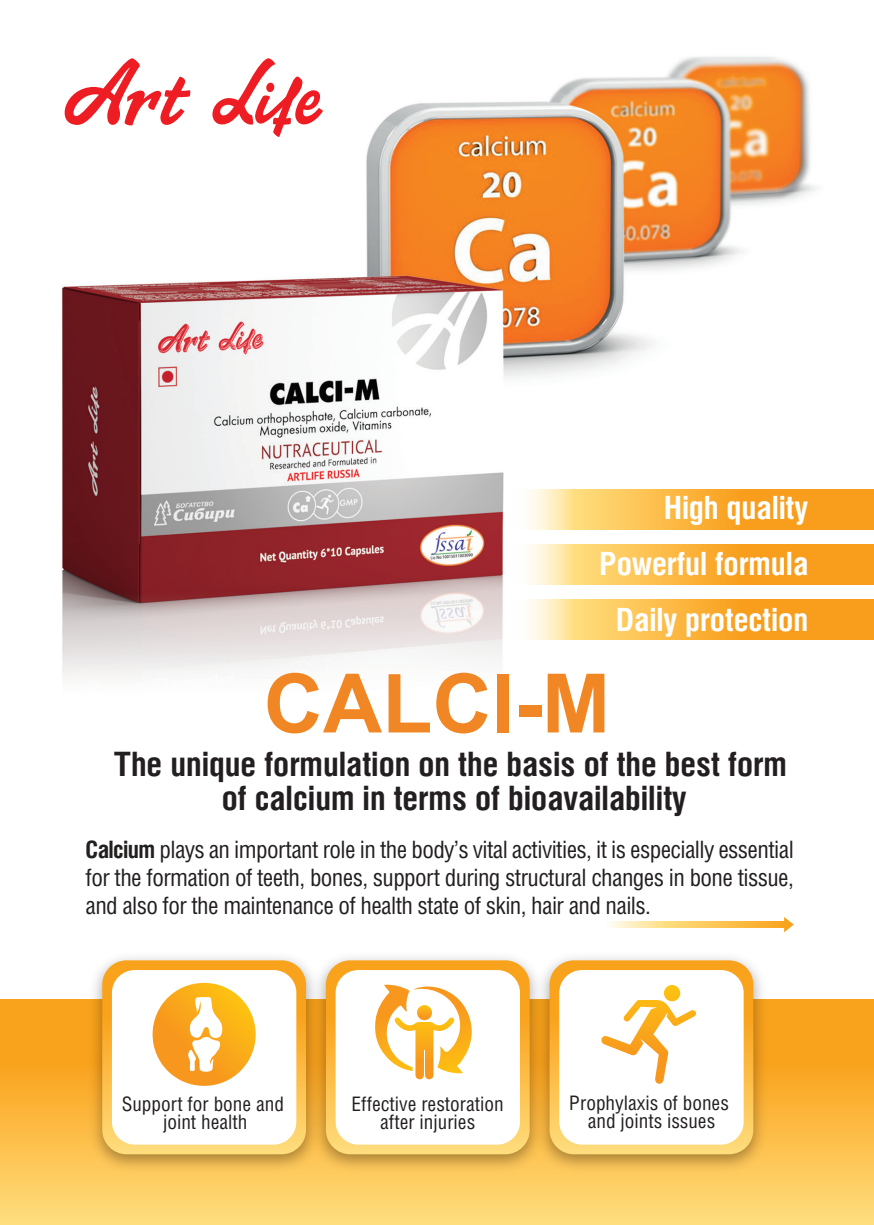
<style>
.page{position:relative;width:874px;height:1225px;background:#fff}
.page>*{position:absolute;margin:0;border:0;box-sizing:border-box;transform-origin:0 0}
.t1{font:700 82px "Arial";color:#f18724}
.t2{font:700 33.6px/34px "Helios Cond C";color:#231f20;text-align:center}
.t3{font:700 32px/56px "Helios Cond C";color:#fff;text-align:right}
.t4{font:24px/28px "Helios Cond C";letter-spacing:-.025em;color:#231f20;text-align:justify}
.t5{font:20px/18px "Helios Cond C";color:#231f20;text-align:center}
.s1{font-weight:700}
</style>
<div class="page">
<img style="left:61px;top:57px;width:812px;height:876px">
<svg style="left:0;top:999px;width:873px;height:226px;background:#fcc454"></svg>
<svg style="left:495px;top:544px;width:378px;height:40px;background:#f9ba56"></svg>
<svg style="left:495px;top:489px;width:378px;height:41px;background:#f9bb57"></svg>
<svg style="left:495px;top:599px;width:378px;height:40px;background:#fabd59"></svg>
<img style="left:83px;top:957px;width:224px;height:221px">
<img style="left:307px;top:957px;width:223px;height:221px">
<img style="left:530px;top:957px;width:242px;height:221px">
<svg style="left:549px;top:960px;width:204px;height:194px"></svg>
<svg style="left:783px;top:917px;width:10px;height:15px"></svg>
<svg style="left:604px;top:921px;width:183px;height:6px"></svg>
<svg style="left:102px;top:960px;width:204px;height:194px"></svg>
<svg style="left:326px;top:960px;width:203px;height:194px"></svg>
<svg style="left:61px;top:58px;width:262px;height:79px"></svg>
<h3 class="t3" style="left:599px;top:478px;width:210px">High quality<br>Powerful formula<br>Daily protection</h3>
<h1 class="t1" style="left:263px;top:646px;width:348px">CALCI-M</h1>
<h2 class="t2" style="left:114px;top:746px;width:674px">The unique formulation on the basis of the best form of calcium in terms of bioavailability</h2>
<p class="t4" style="left:85px;top:835px;width:709px"><span class="s1">Calcium</span> plays an important role in the body’s vital activities, it is especially essential for the formation of teeth, bones, support during structural changes in bone tissue, and also for the maintenance of health state of skin, hair and nails.</p>
<p class="t5" style="left:122px;top:1094px;width:164px">Support for bone and joint health</p>
<p class="t5" style="left:351px;top:1094px;width:154px">Effective restoration after injuries</p>
<p class="t5" style="left:569px;top:1093px;width:161px">Prophylaxis of bones and joints issues</p>
</div>
